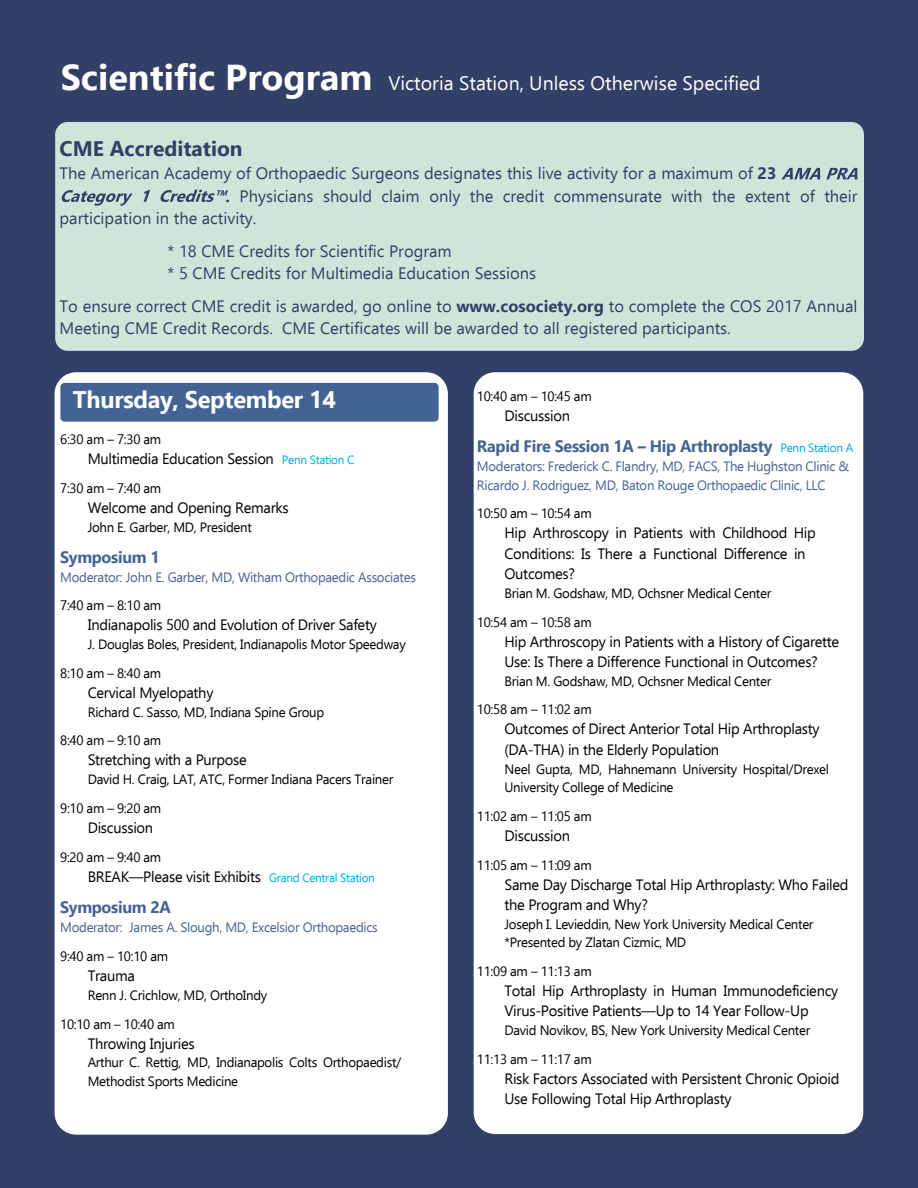
<style>
.page{position:relative;width:918px;height:1188px;background:#323f67}
.page>*{position:absolute;margin:0;border:0;box-sizing:border-box;transform-origin:0 0}
.t1{font:700 24px "Ebrima";letter-spacing:-.015em;color:#fff}
.t2{font:700 21px "Ebrima";color:#323f67}
.t3{font:19.5px "Ebrima";color:#fff}
.t4{font:16.5px/22.4px "Ebrima";color:#323f67}
.t5{font:700 16.5px "Ebrima";letter-spacing:-.02em;color:#446395}
.t6{font:15px/20.4px "Ebrima";letter-spacing:-.02em;color:#000}
.t7{font:13.5px/28.8px "Ebrima";letter-spacing:-.02em;color:#000}
.t8{font:13.5px/18.3px "Ebrima";letter-spacing:-.02em;color:#446395}
.s1{font-weight:700;font-size:36px}
.s2{font-weight:700}
.s3{font-size:12px;color:#00a9ec}
.s4{font-weight:400;font-size:12px;color:#00a9ec}
</style>
<div class="page">
<div style="left:474px;top:372px;width:389px;height:762px;background:#fff;border-radius:21px"></div>
<div style="left:55px;top:372px;width:393px;height:763px;background:#fff;border-radius:22px"></div>
<div style="left:55px;top:122px;width:809px;height:229px;background:#cee6da;border-radius:13px"></div>
<svg style="left:781px;top:168px;width:39px;height:11px"></svg>
<svg style="left:826px;top:168px;width:31px;height:11px"></svg>
<svg style="left:62px;top:190px;width:71px;height:16px"></svg>
<svg style="left:144px;top:190px;width:6px;height:12px"></svg>
<svg style="left:160px;top:190px;width:68px;height:12px"></svg>
<div style="left:60px;top:383px;width:379px;height:39px;background:#446395;border-radius:4px"></div>
<h3 class="t3" style="left:61px;top:76px;width:702px"><span class="s1">Scientific Program</span> Victoria Station, Unless Otherwise Specified</h3>
<h2 class="t2" style="left:60px;top:140px;width:184px">CME Accreditation</h2>
<p class="t4" style="left:60px;top:164px;width:718px">The American Academy of Orthopaedic Surgeons designates this live activity for a maximum of <span class="s2">23</span></p>
<p class="t4" style="left:226px;top:186px;width:634px"><span class="s2">.</span> Physicians should claim only the credit commensurate with the extent of their</p>
<p class="t4" style="left:60px;top:209px;width:198px">participation in the activity.</p>
<p class="t4" style="left:168px;top:241px;width:370px">* 18 CME Credits for Scientific Program<br>* 5 CME Credits for Multimedia Education Sessions</p>
<p class="t4" style="left:60px;top:296px;width:800px">To ensure correct CME credit is awarded, go online to <span class="s2">www.cosociety.org</span> to complete the COS 2017 Annual<br>Meeting CME Credit Records. CME Certificates will be awarded to all registered participants.</p>
<h1 class="t1" style="left:73px;top:390px;width:265px">Thursday, September 14</h1>
<p class="t7" style="left:60px;top:426px;width:103px">6:30 am – 7:30 am</p>
<p class="t6" style="left:88px;top:450px;width:268px">Multimedia Education Session <span class="s3">Penn Station C</span></p>
<p class="t7" style="left:60px;top:475px;width:103px">7:30 am – 7:40 am</p>
<p class="t6" style="left:88px;top:499px;width:203px">Welcome and Opening Remarks</p>
<p class="t7" style="left:88px;top:514px;width:166px">John E. Garber, MD, President</p>
<p class="t5" style="left:60px;top:550px;width:101px">Symposium 1</p>
<p class="t8" style="left:60px;top:569px;width:357px">Moderator: John E. Garber, MD, Witham Orthopaedic Associates</p>
<p class="t7" style="left:60px;top:593px;width:103px">7:40 am – 8:10 am</p>
<p class="t6" style="left:88px;top:616px;width:291px">Indianapolis 500 and Evolution of Driver Safety</p>
<p class="t7" style="left:60px;top:631px;width:347px;text-indent:28px">J. Douglas Boles, President, Indianapolis Motor Speedway<br>8:10 am – 8:40 am</p>
<p class="t6" style="left:88px;top:684px;width:127px">Cervical Myelopathy</p>
<p class="t7" style="left:60px;top:699px;width:265px;text-indent:28px">Richard C. Sasso, MD, Indiana Spine Group<br>8:40 am – 9:10 am</p>
<p class="t6" style="left:88px;top:751px;width:161px">Stretching with a Purpose</p>
<p class="t7" style="left:60px;top:766px;width:335px;text-indent:28px">David H. Craig, LAT, ATC, Former Indiana Pacers Trainer<br>9:10 am – 9:20 am</p>
<p class="t6" style="left:88px;top:819px;width:67px">Discussion</p>
<p class="t7" style="left:60px;top:844px;width:103px">9:20 am – 9:40 am</p>
<p class="t6" style="left:88px;top:868px;width:289px">BREAK—Please visit Exhibits <span class="s3">Grand Central Station</span></p>
<p class="t5" style="left:60px;top:901px;width:112px">Symposium 2A</p>
<p class="t8" style="left:60px;top:920px;width:319px">Moderator: James A. Slough, MD, Excelsior Orthopaedics</p>
<p class="t7" style="left:60px;top:943px;width:109px">9:40 am – 10:10 am</p>
<p class="t6" style="left:88px;top:967px;width:49px">Trauma</p>
<p class="t7" style="left:60px;top:982px;width:209px;text-indent:28px">Renn J. Crichlow, MD, OrthoIndy<br>10:10 am – 10:40 am</p>
<p class="t6" style="left:88px;top:1035px;width:108px">Throwing Injuries</p>
<p class="t7" style="left:88px;top:1055px;width:315px;line-height:18.3px">Arthur C. Rettig, MD, Indianapolis Colts Orthopaedist/<br>Methodist Sports Medicine</p>
<p class="t7" style="left:477px;top:383px;width:116px">10:40 am – 10:45 am</p>
<p class="t6" style="left:505px;top:407px;width:67px">Discussion</p>
<p class="t5" style="left:477px;top:440px;width:378px">Rapid Fire Session 1A – Hip Arthroplasty <span class="s4">Penn Station A</span></p>
<p class="t8" style="left:477px;top:459px;width:374px">Moderators: Frederick C. Flandry, MD, FACS, The Hughston Clinic &amp;<br>Ricardo J. Rodriguez, MD, Baton Rouge Orthopaedic Clinic, LLC</p>
<p class="t7" style="left:477px;top:500px;width:116px">10:50 am – 10:54 am</p>
<p class="t6" style="left:505px;top:524px;width:313px">Hip Arthroscopy in Patients with Childhood Hip<br>Conditions: Is There a Functional Difference in<br>Outcomes?</p>
<p class="t7" style="left:477px;top:580px;width:296px;text-indent:28px">Brian M. Godshaw, MD, Ochsner Medical Center<br>10:54 am – 10:58 am</p>
<p class="t6" style="left:505px;top:632px;width:336px">Hip Arthroscopy in Patients with a History of Cigarette<br>Use: Is There a Difference Functional in Outcomes?</p>
<p class="t7" style="left:477px;top:668px;width:296px;text-indent:28px">Brian M. Godshaw, MD, Ochsner Medical Center<br>10:58 am – 11:02 am</p>
<p class="t6" style="left:505px;top:720px;width:317px">Outcomes of Direct Anterior Total Hip Arthroplasty (DA-THA) in the Elderly Population</p>
<p class="t7" style="left:505px;top:761px;width:326px;line-height:18.3px">Neel Gupta, MD, Hahnemann University Hospital/Drexel<br>University College of Medicine</p>
<p class="t7" style="left:477px;top:803px;width:116px">11:02 am – 11:05 am</p>
<p class="t6" style="left:505px;top:827px;width:67px">Discussion</p>
<p class="t7" style="left:477px;top:852px;width:116px">11:05 am – 11:09 am</p>
<p class="t6" style="left:505px;top:876px;width:346px">Same Day Discharge Total Hip Arthroplasty: Who Failed the Program and Why?</p>
<p class="t7" style="left:505px;top:916px;width:311px;line-height:18.3px">Joseph I. Levieddin, New York University Medical Center *Presented by Zlatan Cizmic, MD</p>
<p class="t7" style="left:477px;top:958px;width:116px">11:09 am – 11:13 am</p>
<p class="t6" style="left:505px;top:982px;width:335px">Total Hip Arthroplasty in Human Immunodeficiency<br>Virus-Positive Patients—Up to 14 Year Follow-Up</p>
<p class="t7" style="left:477px;top:1017px;width:335px;text-indent:28px">David Novikov, BS, New York University Medical Center<br>11:13 am – 11:17 am</p>
<p class="t6" style="left:505px;top:1070px;width:336px">Risk Factors Associated with Persistent Chronic Opioid<br>Use Following Total Hip Arthroplasty</p>
</div>
